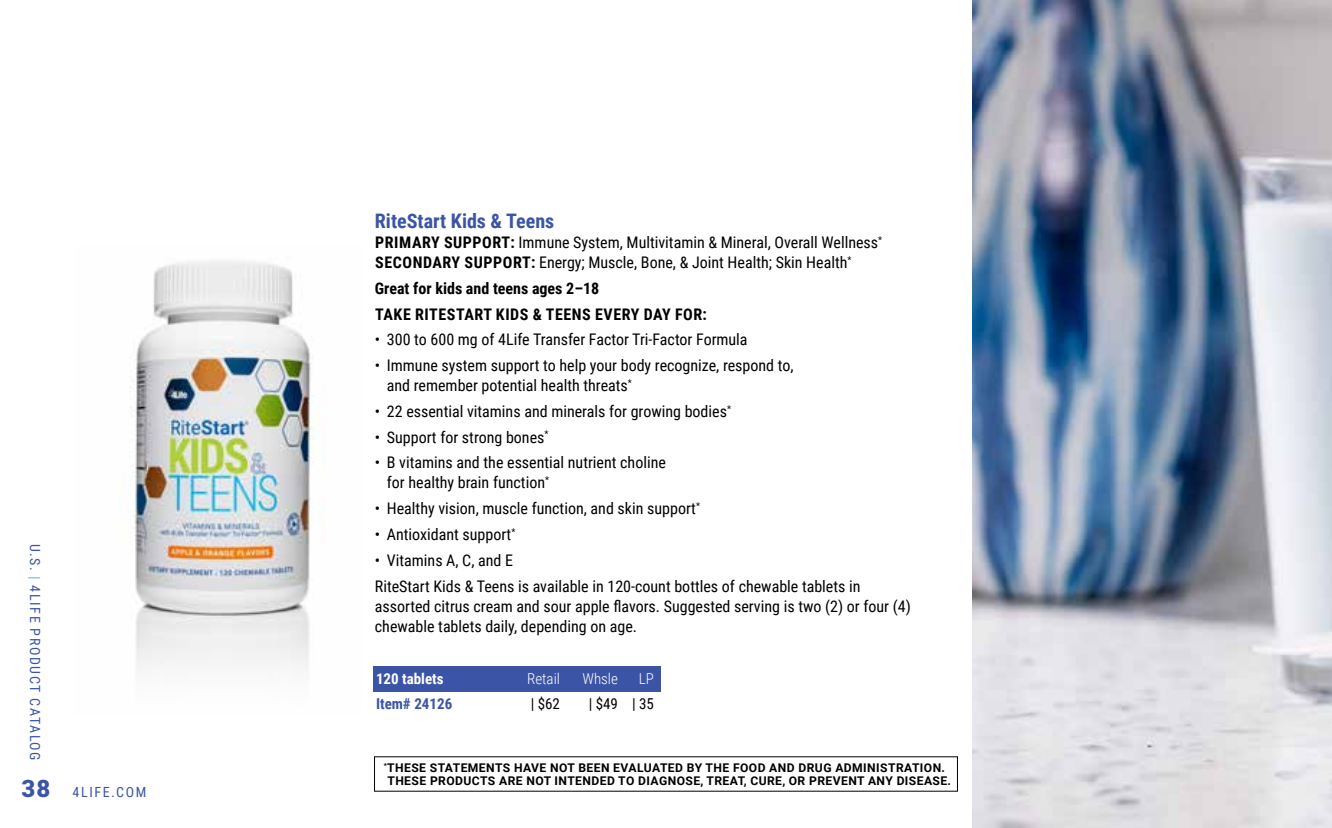
<style>
.page{position:relative;width:1332px;height:828px;background:#fff}
.page>*{position:absolute;margin:0;border:0;box-sizing:border-box;transform-origin:0 0}
.t1{font:700 20px "Roboto Condensed";color:#3c54a5}
.t2{font:16px/20px "Roboto Condensed";color:#000}
.t3{font:700 16px/25.8px "Roboto Condensed";letter-spacing:.01em;color:#000}
.t4{font:300 15px "Roboto Condensed";color:#fff}
.t5{font:15px "Roboto Condensed";color:#000}
.t6{font:700 15px "Roboto Condensed";color:#fff}
.t7{font:700 15px "Roboto Condensed";color:#3c54a5}
.t8{font:14px "Roboto Condensed";letter-spacing:.115em;color:#3c54a5}
.t9{font:700 12px/13px "Roboto";letter-spacing:.035em;color:#000;text-align:center}
.s1{font-weight:700;color:#6cc4e8}
.s2{font-family:"Roboto";font-weight:900;font-size:24px}
.s3{font-weight:700}
</style>
<div class="page">
<img style="left:130px;top:261px;width:184px;height:409px">
<img style="left:972px;top:0;width:360px;height:828px">
<div style="left:373px;top:666px;width:287px;height:26px;background:#3c54a5"></div>
<p class="t8" style="left:45px;top:544px;width:218px;rotate:90deg">U.S. <span class="s1">|</span> 4LIFE PRODUCT CATALOG</p>
<p class="t8" style="left:22px;top:782px;width:126px"><span class="s2">38</span> 4LIFE.COM</p>
<p class="t1" style="left:375px;top:207px;width:181px">RiteStart Kids &amp; Teens</p>
<p class="t2" style="left:375px;top:232px;width:509px"><span class="s3">PRIMARY SUPPORT:</span> Immune System, Multivitamin &amp; Mineral, Overall Wellness<sup>*<br></sup><span class="s3">SECONDARY SUPPORT:</span> Energy; Muscle, Bone, &amp; Joint Health; Skin Health<sup>*</sup></p>
<p class="t3" style="left:375px;top:275px;width:334px">Great for kids and teens ages 2–18<br>TAKE RITESTART KIDS &amp; TEENS EVERY DAY FOR:</p>
<p class="t2" style="left:375px;top:329px;width:374px">• 300 to 600 mg of 4Life Transfer Factor Tri-Factor Formula</p>
<p class="t2" style="left:387px;top:355px;width:408px;text-indent:-12px">• Immune system support to help your body recognize, respond to, and remember potential health threats<sup>*</sup></p>
<p class="t2" style="left:375px;top:401px;width:358px">• 22 essential vitamins and minerals for growing bodies<sup>*</sup></p>
<p class="t2" style="left:375px;top:426px;width:175px">• Support for strong bones<sup>*</sup></p>
<p class="t2" style="left:387px;top:452px;width:281px;text-indent:-12px">• B vitamins and the essential nutrient choline for healthy brain function<sup>*</sup></p>
<p class="t2" style="left:375px;top:498px;width:327px">• Healthy vision, muscle function, and skin support<sup>*</sup></p>
<p class="t2" style="left:375px;top:524px;width:142px">• Antioxidant support<sup>*</sup></p>
<p class="t2" style="left:375px;top:547px;width:487px;line-height:25.8px">• Vitamins A, C, and E<br>RiteStart Kids &amp; Teens is available in 120-count bottles of chewable tablets in</p>
<p class="t2" style="left:375px;top:595px;width:537px">assorted citrus cream and sour apple flavors. Suggested serving is two (2) or four (4) chewable tablets daily, depending on age.</p>
<p class="t6" style="left:376px;top:668px;width:69px">120 tablets</p>
<p class="t4" style="left:527px;top:668px;width:34px">Retail</p>
<p class="t4" style="left:583px;top:668px;width:37px">Whsle</p>
<p class="t4" style="left:639px;top:668px;width:17px">LP</p>
<p class="t7" style="left:376px;top:693px;width:78px">Item# 24126</p>
<p class="t5" style="left:531px;top:693px;width:31px">| $62</p>
<p class="t5" style="left:589px;top:693px;width:67px">| $49 | 35</p>
<p class="t9" style="left:384px;top:761px;width:569px"><sup>*</sup>THESE STATEMENTS HAVE NOT BEEN EVALUATED BY THE FOOD AND DRUG ADMINISTRATION.<br>THESE PRODUCTS ARE NOT INTENDED TO DIAGNOSE, TREAT, CURE, OR PREVENT ANY DISEASE.</p>
</div>
